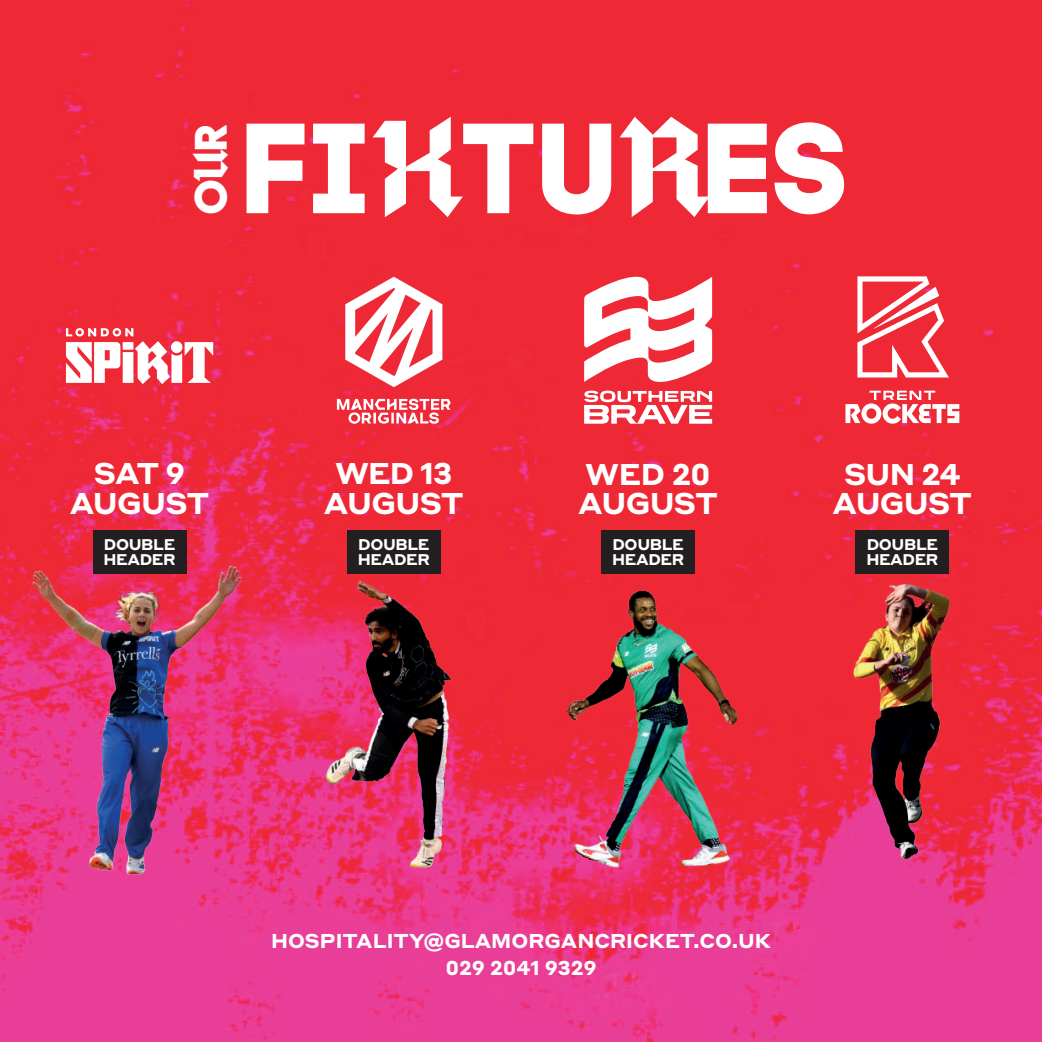
<style>
.page{position:relative;width:1042px;height:1042px;background:#fff}
.page>*{position:absolute;margin:0;border:0;box-sizing:border-box;transform-origin:0 0}
.t1{font:127.92px "Code Pro Bold";color:#fff}
.t2{font:45.5px "Code Pro Bold";color:#fff}
.t3{font:700 29.57px/29.6px "Styrene A";letter-spacing:-.025em;color:#fff;text-align:center}
.t4{font:700 19.78px/26.4px "Styrene A";color:#fff;text-align:center}
.t5{font:700 15.22px/15.2px "Styrene A";letter-spacing:-.025em;color:#fff}
.s1{font-family:"Fleisch Wolf"}
</style>
<div class="page">
<img style="left:0;top:0;width:1042px;height:1042px">
<svg style="left:584px;top:270px;width:128px;height:154px"></svg>
<svg style="left:66px;top:328px;width:147px;height:56px"></svg>
<svg style="left:337px;top:399px;width:114px;height:25px"></svg>
<svg style="left:345px;top:277px;width:97px;height:110px"></svg>
<svg style="left:845px;top:391px;width:114px;height:33px"></svg>
<svg style="left:857px;top:276px;width:92px;height:101px"></svg>
<img style="left:807px;top:575px;width:187px;height:298px">
<img style="left:27px;top:552px;width:221px;height:338px">
<img style="left:319px;top:580px;width:144px;height:293px">
<img style="left:551px;top:564px;width:193px;height:309px">
<div style="left:93px;top:530px;width:93px;height:43px;background:#231f20"></div>
<div style="left:347px;top:530px;width:93px;height:43px;background:#231f20"></div>
<div style="left:601px;top:530px;width:94px;height:43px;background:#231f20"></div>
<div style="left:856px;top:530px;width:93px;height:43px;background:#231f20"></div>
<h2 class="t2" style="left:183px;top:213px;width:93px;rotate:-90deg">O<span class="s1">U</span>R</h2>
<h1 class="t1" style="left:247px;top:91px;width:607px">FI<span class="s1">X</span>TU<span class="s1">R</span>ES</h1>
<h3 class="t3" style="left:70px;top:456px;width:141px">SAT 9<br>AUGUST</h3>
<p class="t5" style="left:104px;top:535px;width:73px">DOUBLE<br>HEADER</p>
<p class="t5" style="left:358px;top:535px;width:73px">DOUBLE<br>HEADER</p>
<p class="t5" style="left:612px;top:535px;width:73px">DOUBLE<br>HEADER</p>
<p class="t5" style="left:866px;top:535px;width:73px">DOUBLE<br>HEADER</p>
<h3 class="t3" style="left:324px;top:456px;width:141px">WED 13<br>AUGUST</h3>
<h3 class="t3" style="left:832px;top:457px;width:141px">SUN 24<br>AUGUST</h3>
<h3 class="t3" style="left:578px;top:457px;width:141px;text-align:left">WED 20<br>AUGUST</h3>
<p class="t4" style="left:271px;top:926px;width:501px">HOSPITALITY@GLAMORGANCRICKET.CO.UK<br>029 2041 9329</p>
</div>
